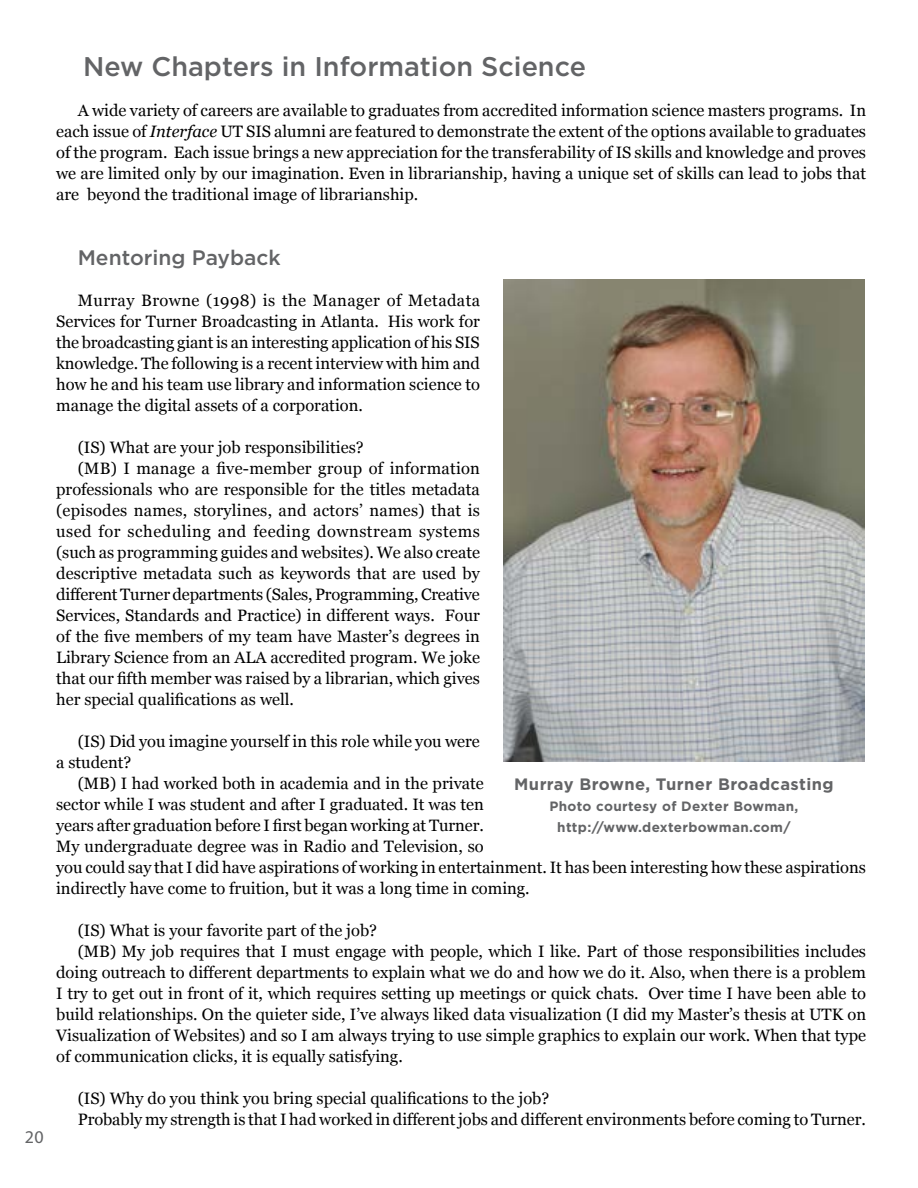
<style>
.page{position:relative;width:918px;height:1188px;background:#fff}
.page>*{position:absolute;margin:0;border:0;box-sizing:border-box;transform-origin:0 0}
.t1{font:500 27px "Gotham";color:#636466}
.t2{font:500 21px "Gotham";color:#636466}
.t3{font:18px "Myriad Pro";color:#636466}
.t4{font:16.5px/21px "Georgia";color:#000}
.t5{font:16.5px "Georgia";letter-spacing:.03em;color:#000}
.t6{font:700 16.5px "Gotham";letter-spacing:.025em;color:#636466}
.t7{font:700 13.5px/21px "Gotham";letter-spacing:.025em;color:#636466;text-align:center}
.s1{font-style:italic}
</style>
<div class="page">
<img style="left:504px;top:279px;width:360px;height:483px">
<h1 class="t1" style="left:83px;top:48px;width:504px">New Chapters in Information Science</h1>
<p class="t4" style="left:56px;top:101px;width:812px;text-align:justify;text-indent:22px">A wide variety of careers are available to graduates from accredited information science masters programs. In each issue of <span class="s1">Interface</span> UT SIS alumni are featured to demonstrate the extent of the options available to graduates of the program. Each issue brings a new appreciation for the transferability of IS skills and knowledge and proves we are limited only by our imagination. Even in librarianship, having a unique set of skills can lead to jobs that are beyond the traditional image of librarianship.</p>
<p class="t3" style="left:25px;top:1126px;width:20px">20</p>
<p class="t2" style="left:78px;top:244px;width:205px">Mentoring Payback</p>
<p class="t4" style="left:56px;top:290px;width:425px;text-align:justify;text-indent:22px">Murray Browne (1998) is the Manager of Metadata Services for Turner Broadcasting in Atlanta. His work for the broadcasting giant is an interesting application of his SIS knowledge. The following is a recent interview with him and how he and his team use library and information science to manage the digital assets of a corporation.</p>
<p class="t4" style="left:78px;top:437px;width:287px">(IS) What are your job responsibilities?</p>
<p class="t4" style="left:78px;top:458px;width:404px">(MB) I manage a five-member group of information</p>
<p class="t4" style="left:56px;top:479px;width:425px">professionals who are responsible for the titles metadata</p>
<p class="t4" style="left:56px;top:500px;width:425px">(episodes names, storylines, and actors’ names) that is</p>
<p class="t5" style="left:56px;top:521px;width:425px">used for scheduling and feeding downstream systems</p>
<p class="t4" style="left:56px;top:542px;width:425px">(such as programming guides and websites). We also create</p>
<p class="t4" style="left:56px;top:563px;width:425px">descriptive metadata such as keywords that are used by</p>
<p class="t4" style="left:56px;top:584px;width:425px">different Turner departments (Sales, Programming, Creative</p>
<p class="t4" style="left:56px;top:605px;width:425px">Services, Standards and Practice) in different ways. Four</p>
<p class="t4" style="left:56px;top:626px;width:425px">of the five members of my team have Master’s degrees in</p>
<p class="t4" style="left:56px;top:647px;width:425px">Library Science from an ALA accredited program. We joke</p>
<p class="t4" style="left:56px;top:668px;width:425px">that our fifth member was raised by a librarian, which gives</p>
<p class="t4" style="left:56px;top:689px;width:239px">her special qualifications as well.</p>
<p class="t4" style="left:56px;top:731px;width:425px;text-indent:22px">(IS) Did you imagine yourself in this role while you were a student?</p>
<p class="t4" style="left:56px;top:773px;width:811px;text-indent:22px">(MB) I had worked both in academia and in the private<br>sector while I was student and after I graduated. It was ten<br>years after graduation before I first began working at Turner.<br>My undergraduate degree was in Radio and Television, so<br>you could say that I did have aspirations of working in entertainment. It has been interesting how these aspirations indirectly have come to fruition, but it was a long time in coming.</p>
<p class="t4" style="left:78px;top:920px;width:301px">(IS) What is your favorite part of the job?</p>
<p class="t4" style="left:78px;top:941px;width:790px">(MB) My job requires that I must engage with people, which I like. Part of those responsibilities includes</p>
<p class="t4" style="left:56px;top:962px;width:811px">doing outreach to different departments to explain what we do and how we do it. Also, when there is a problem</p>
<p class="t4" style="left:56px;top:983px;width:811px">I try to get out in front of it, which requires setting up meetings or quick chats. Over time I have been able to</p>
<p class="t4" style="left:56px;top:1004px;width:811px">build relationships. On the quieter side, I’ve always liked data visualization (I did my Master’s thesis at UTK on</p>
<p class="t4" style="left:56px;top:1025px;width:811px">Visualization of Websites) and so I am always trying to use simple graphics to explain our work. When that type</p>
<p class="t4" style="left:56px;top:1046px;width:348px">of communication clicks, it is equally satisfying.</p>
<p class="t4" style="left:78px;top:1088px;width:790px">(IS) Why do you think you bring special qualifications to the job?<br>Probably my strength is that I had worked in different jobs and different environments before coming to Turner.</p>
<p class="t6" style="left:514px;top:773px;width:321px">Murray Browne, Turner Broadcasting</p>
<p class="t7" style="left:549px;top:796px;width:251px">Photo courtesy of Dexter Bowman, http://www.dexterbowman.com/</p>
</div>
